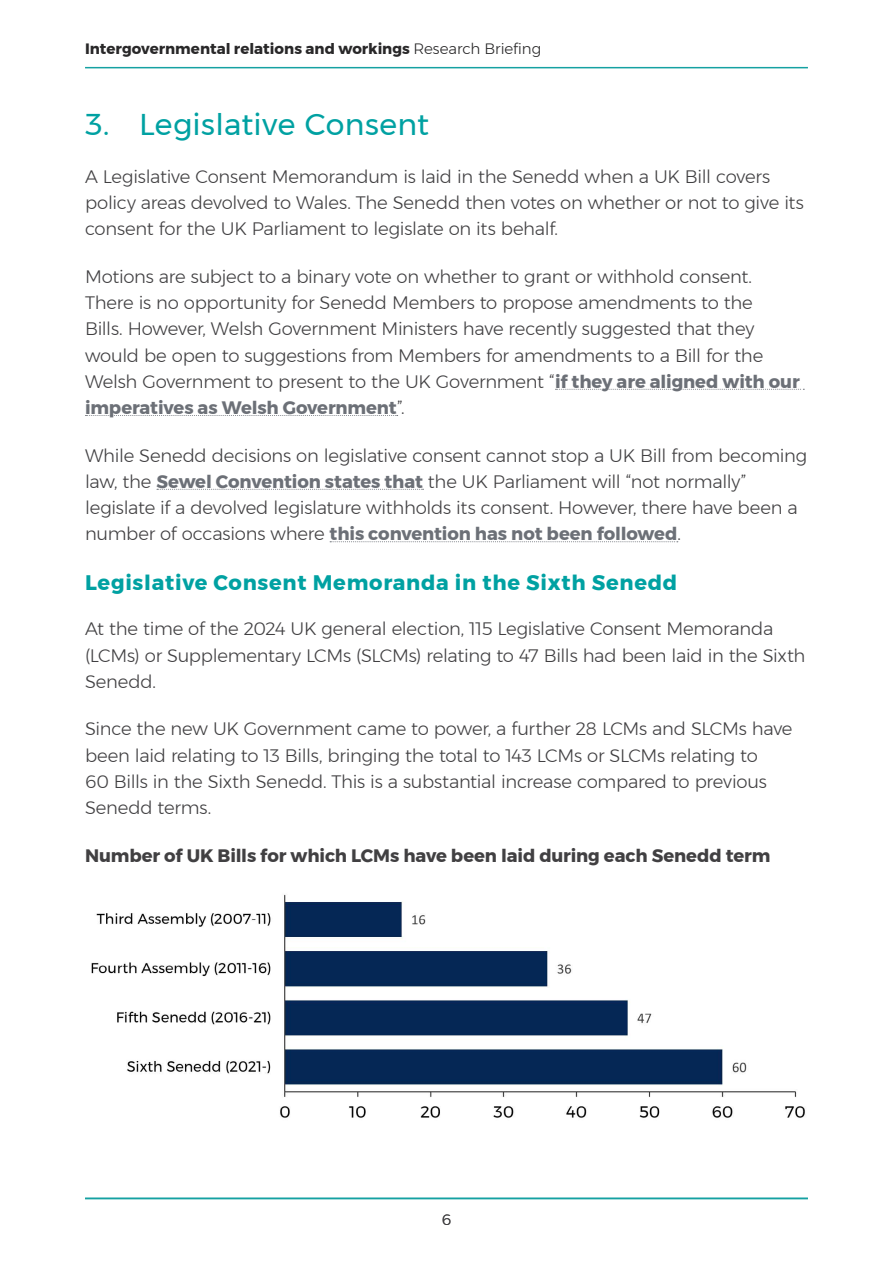
<style>
.page{position:relative;width:893px;height:1263px;background:#fff}
.page>*{position:absolute;margin:0;border:0;box-sizing:border-box;transform-origin:0 0}
.t1{font:30px "Montserrat";letter-spacing:.01em;color:#00a1a2}
.t2{font:700 21px "Montserrat";letter-spacing:.035em;color:#00a1a2}
.t3{font:300 18px/26.2px "Montserrat";letter-spacing:-.015em;color:#414042}
.t4{font:700 18px "Montserrat";letter-spacing:-.005em;color:#414042}
.t5{font:700 15px "Montserrat";color:#292829}
.t6{font:300 15px "Montserrat";color:#414042}
.s1{font-weight:300}
.s2{font-weight:700;color:#6c7077}
</style>
<div class="page">
<svg style="left:555px;top:389px;width:249px;height:1px"></svg>
<svg style="left:85px;top:415px;width:313px;height:1px"></svg>
<svg style="left:157px;top:489px;width:267px;height:1px"></svg>
<svg style="left:330px;top:541px;width:348px;height:1px"></svg>
<img style="left:91px;top:894px;width:714px;height:224px">
<hr style="left:85px;top:1198px;width:723px;height:1px;background:#15a1a2">
<hr style="left:85px;top:67px;width:723px;height:1px;background:#15a1a2">
<p class="t5" style="left:85px;top:37px;width:458px">Intergovernmental relations and workings <span class="s1">Research Briefing</span></p>
<h1 class="t1" style="left:85px;top:102px;width:346px">3. Legislative Consent</h1>
<p class="t3" style="left:85px;top:163px;width:720px">A Legislative Consent Memorandum is laid in the Senedd when a UK Bill covers policy areas devolved to Wales. The Senedd then votes on whether or not to give its consent for the UK Parliament to legislate on its behalf.</p>
<p class="t3" style="left:85px;top:263px;width:716px">Motions are subject to a binary vote on whether to grant or withhold consent.<br>There is no opportunity for Senedd Members to propose amendments to the<br>Bills. However, Welsh Government Ministers have recently suggested that they would be open to suggestions from Members for amendments to a Bill for the Welsh Government to present to the UK Government “<span class="s2">if they are aligned with our imperatives as Welsh Government</span>”.</p>
<p class="t3" style="left:85px;top:442px;width:724px">While Senedd decisions on legislative consent cannot stop a UK Bill from becoming law, the <span class="s2">Sewel Convention states that</span> the UK Parliament will “not normally” legislate if a devolved legislature withholds its consent. However, there have been a number of occasions where <span class="s2">this convention has not been followed</span>.</p>
<p class="t2" style="left:85px;top:566px;width:594px">Legislative Consent Memoranda in the Sixth Senedd</p>
<p class="t3" style="left:85px;top:615px;width:722px">At the time of the 2024 UK general election, 115 Legislative Consent Memoranda (LCMs) or Supplementary LCMs (SLCMs) relating to 47 Bills had been laid in the Sixth<br>Senedd.</p>
<p class="t3" style="left:85px;top:715px;width:709px">Since the new UK Government came to power, a further 28 LCMs and SLCMs have been laid relating to 13 Bills, bringing the total to 143 LCMs or SLCMs relating to<br>60 Bills in the Sixth Senedd. This is a substantial increase compared to previous Senedd terms.</p>
<p class="t4" style="left:85px;top:841px;width:687px">Number of UK Bills for which LCMs have been laid during each Senedd term</p>
<p class="t6" style="left:442px;top:1208px;width:11px">6</p>
</div>
